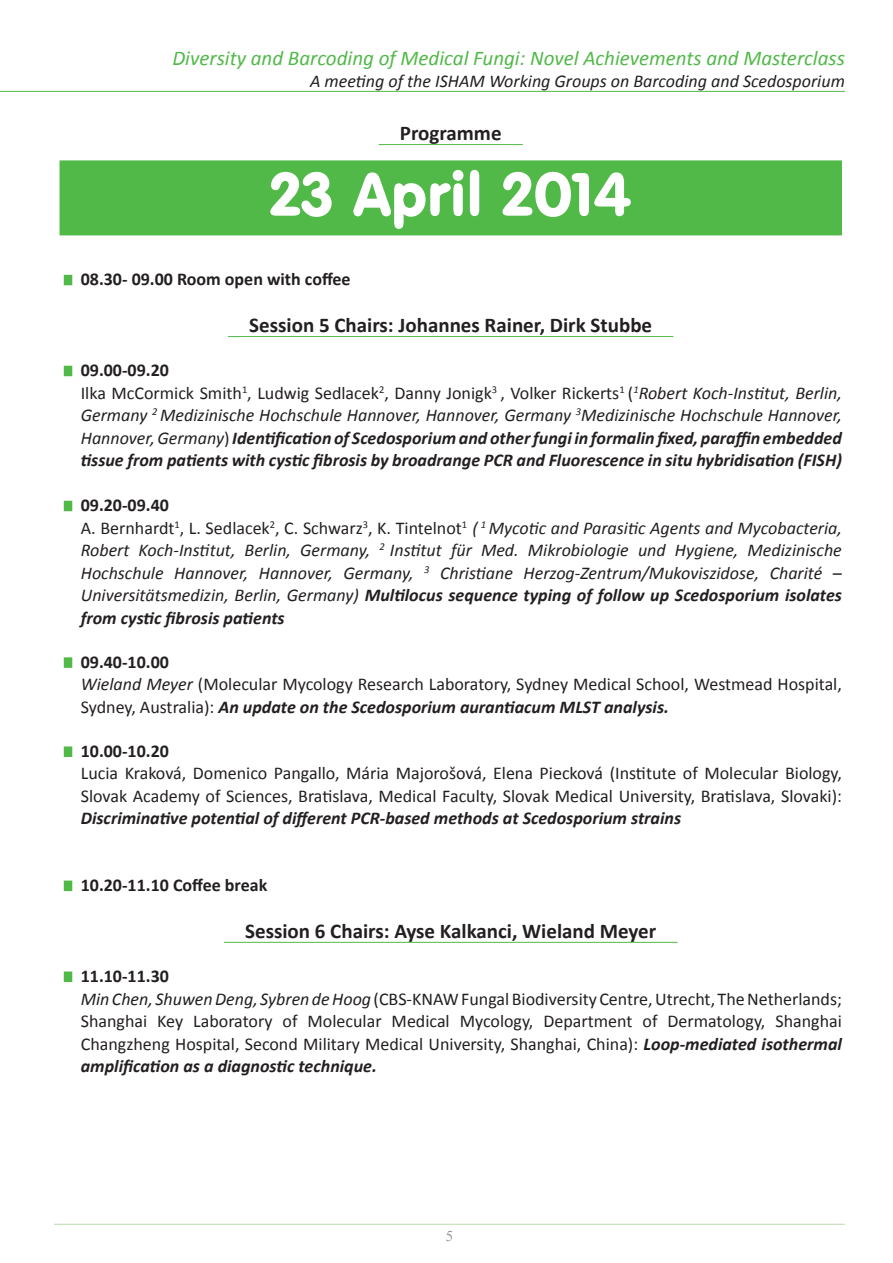
<style>
.page{position:relative;width:893px;height:1263px;background:#fff}
.page>*{position:absolute;margin:0;border:0;box-sizing:border-box;transform-origin:0 0}
.date{font:60px "VAG Rounded BT";color:#fff}
.Session{font:700 21px "Calibri";color:#231f20}
.t1{font:italic 21px "Calibri";color:#51b948}
.Indent_copy{font:italic 18px/22.5px "Calibri";color:#231f20;text-align:justify}
.Indent_copy-2{font:18px/22.5px "Calibri";color:#231f20;text-align:justify}
.Indent{font:700 18px "Calibri";color:#231f20}
.Indent_copy-3{font:italic 700 18px "Calibri";color:#231f20}
.t2{font:15px "Times New Roman";color:#939598}
.s1{font-style:normal}
.s2{font-weight:700}
.s3{font-style:italic}
.s4{font-weight:700;font-style:italic}
</style>
<div class="page">
<hr style="left:54px;top:1224px;width:791px;height:1px;background:#bcddae">
<hr style="left:379px;top:144px;width:144px;height:1px;background:#51b948">
<hr style="left:0;top:91px;width:845px;height:1px;background:#51b948">
<div style="left:60px;top:160px;width:782px;height:75px;background:#51b948"></div>
<div style="left:64px;top:275px;width:8px;height:10px;background:#51b948"></div>
<hr style="left:228px;top:336px;width:445px;height:1px;background:#51b948">
<div style="left:64px;top:366px;width:8px;height:10px;background:#51b948"></div>
<div style="left:64px;top:501px;width:8px;height:10px;background:#51b948"></div>
<div style="left:64px;top:657px;width:8px;height:11px;background:#51b948"></div>
<div style="left:64px;top:746px;width:8px;height:11px;background:#51b948"></div>
<div style="left:64px;top:880px;width:8px;height:11px;background:#51b948"></div>
<hr style="left:224px;top:942px;width:454px;height:1px;background:#51b948">
<div style="left:64px;top:971px;width:8px;height:11px;background:#51b948"></div>
<p class="t1" style="left:172px;top:44px;width:674px">Diversity and Barcoding of Medical Fungi: Novel Achievements and Masterclass</p>
<p class="Indent_copy" style="left:310px;top:69px;width:536px">A meeting of the ISHAM Working Groups on Barcoding and Scedosporium</p>
<p class="Session" style="left:400px;top:120px;width:103px">Programme</p>
<p class="date" style="left:270px;top:156px;width:363px">23 April 2014</p>
<p class="Indent" style="left:81px;top:268px;width:271px">08.30- 09.00 Room open with coffee</p>
<p class="Session" style="left:249px;top:312px;width:404px">Session 5 Chairs: Johannes Rainer, Dirk Stubbe</p>
<p class="Indent" style="left:81px;top:359px;width:90px">09.00-09.20</p>
<p class="Indent_copy" style="left:81px;top:381px;width:763px"><span class="s1">Ilka McCormick Smith</span><sup>1</sup><span class="s1">, Ludwig Sedlacek</span><sup>2</sup><span class="s1">, Danny Jonigk</span><sup>3</sup> <span class="s1">, Volker Rickerts</span><sup>1</sup> <span class="s1">(</span><sup>1</sup>Robert Koch-Institut, Berlin, Germany <sup>2</sup> Medizinische Hochschule Hannover, Hannover, Germany <sup>3</sup>Medizinische Hochschule Hannover, Hannover, Germany<span class="s1">)</span> <span class="s2">Identification of Scedosporium and other fungi in formalin fixed, paraffin embedded</span></p>
<p class="Indent_copy-3" style="left:81px;top:449px;width:763px">tissue from patients with cystic fibrosis by broadrange PCR and Fluorescence in situ hybridisation (FISH)</p>
<p class="Indent" style="left:81px;top:494px;width:90px">09.20-09.40</p>
<p class="Indent_copy" style="left:81px;top:516px;width:763px"><span class="s1">A. Bernhardt</span><sup>1</sup><span class="s1">, L. Sedlacek</span><sup>2</sup><span class="s1">, C. Schwarz</span><sup>3</sup><span class="s1">, K. Tintelnot</span><sup>1</sup> ( <sup>1</sup> Mycotic and Parasitic Agents and Mycobacteria, Robert Koch-Institut, Berlin, Germany, <sup>2</sup> Institut für Med. Mikrobiologie und Hygiene, Medizinische Hochschule Hannover, Hannover, Germany, <sup>3</sup> Christiane Herzog-Zentrum/Mukoviszidose, Charité – Universitätsmedizin, Berlin, Germany) <span class="s2">Multilocus sequence typing of follow up Scedosporium isolates from cystic fibrosis patients</span></p>
<p class="Indent" style="left:81px;top:650px;width:90px">09.40-10.00</p>
<p class="Indent_copy-2" style="left:81px;top:673px;width:763px"><span class="s3">Wieland Meyer</span> (Molecular Mycology Research Laboratory, Sydney Medical School, Westmead Hospital,<br>Sydney, Australia): <span class="s4">An update on the Scedosporium aurantiacum MLST analysis.</span></p>
<p class="Indent" style="left:81px;top:739px;width:90px">10.00-10.20</p>
<p class="Indent_copy-2" style="left:81px;top:762px;width:763px">Lucia Kraková, Domenico Pangallo, Mária Majorošová, Elena Piecková (Institute of Molecular Biology, Slovak Academy of Sciences, Bratislava, Medical Faculty, Slovak Medical University, Bratislava, Slovaki):<br><span class="s4">Discriminative potential of different PCR-based methods at Scedosporium strains</span></p>
<p class="Indent" style="left:81px;top:873px;width:188px">10.20-11.10 Coffee break</p>
<p class="Session" style="left:245px;top:917px;width:413px">Session 6 Chairs: Ayse Kalkanci, Wieland Meyer</p>
<p class="Indent" style="left:81px;top:964px;width:90px">11.10-11.30</p>
<p class="Indent_copy-2" style="left:81px;top:987px;width:763px"><span class="s3">Min Chen, Shuwen Deng, Sybren de Hoog</span> (CBS-KNAW Fungal Biodiversity Centre, Utrecht, The Netherlands; Shanghai Key Laboratory of Molecular Medical Mycology, Department of Dermatology, Shanghai Changzheng Hospital, Second Military Medical University, Shanghai, China): <span class="s4">Loop-mediated isothermal amplification as a diagnostic technique.</span></p>
<p class="t2" style="left:446px;top:1226px;width:9px">5</p>
</div>
